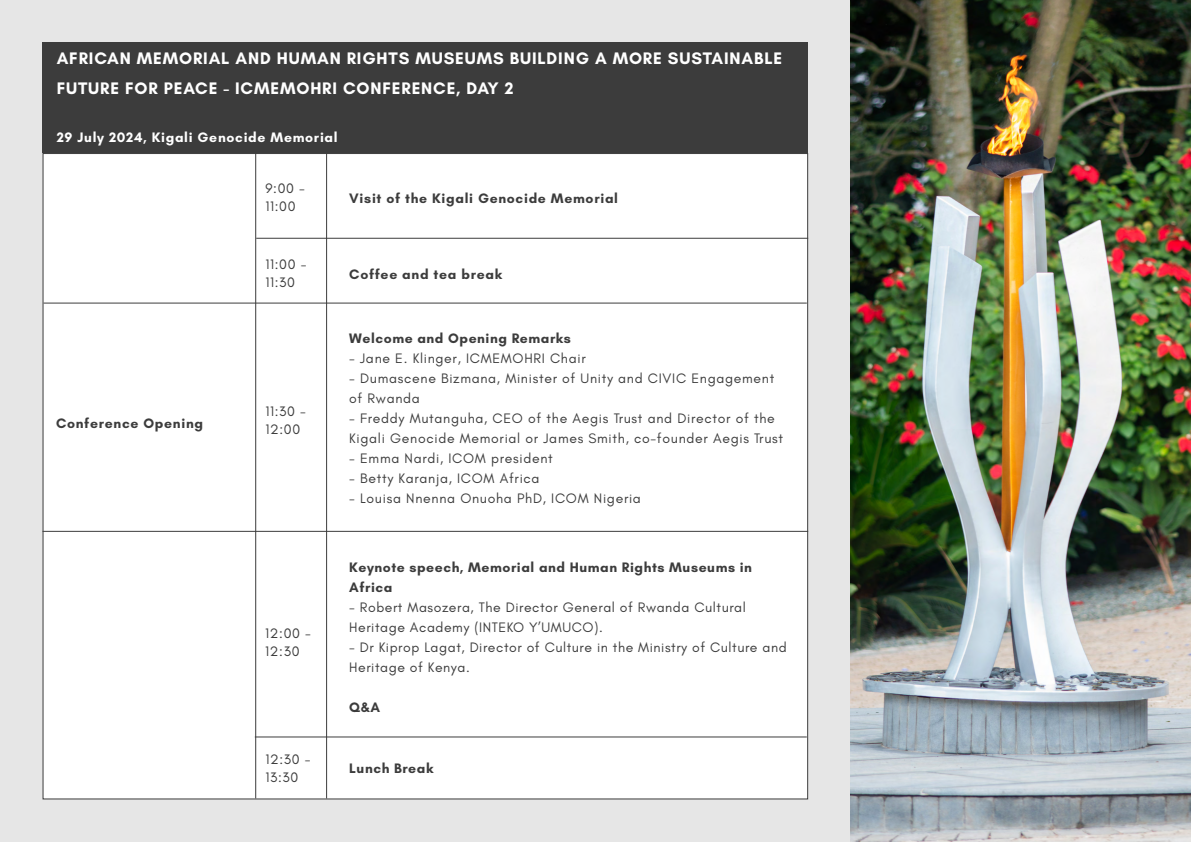
<style>
.page{position:relative;width:1191px;height:842px;background:#e6e6e6}
.page>*{position:absolute;margin:0;border:0;box-sizing:border-box;transform-origin:0 0}
.t1{font:700 17px/30px "Glacial Indifference";letter-spacing:.05em;color:#fff}
.t2{font:14px/18px "Glacial Indifference";letter-spacing:.05em;color:#3c3c3c}
.t3{font:700 14px/20px "Glacial Indifference";letter-spacing:.04em;color:#3c3c3c}
.t4{font:700 14px "Glacial Indifference";letter-spacing:.05em;color:#fff}
</style>
<div class="page">
<div style="left:43px;top:43px;width:765px;height:110px;background:#3c3c3c"></div>
<div style="left:43px;top:153px;width:765px;height:646px;background:#fff;border:1px solid #3c3c3c"></div>
<hr style="left:255px;top:153px;width:1px;height:645px;background:#3c3c3c">
<hr style="left:326px;top:153px;width:1px;height:645px;background:#3c3c3c">
<hr style="left:256px;top:238px;width:552px;height:1px;background:#3c3c3c">
<hr style="left:255px;top:736px;width:551px;height:1px;background:#3c3c3c">
<hr style="left:44px;top:303px;width:762px;height:1px;background:#3c3c3c">
<hr style="left:43px;top:531px;width:765px;height:1px;background:#3c3c3c">
<img style="left:850px;top:0;width:341px;height:842px">
<p class="t1" style="left:57px;top:43px;width:727px">AFRICAN MEMORIAL AND HUMAN RIGHTS MUSEUMS BUILDING A MORE SUSTAINABLE<br>FUTURE FOR PEACE - ICMEMOHRI CONFERENCE, DAY 2</p>
<p class="t4" style="left:57px;top:129px;width:282px">29 July 2024, Kigali Genocide Memorial</p>
<p class="t2" style="left:265px;top:180px;width:41px">9:00 -<br>11:00</p>
<p class="t3" style="left:349px;top:188px;width:270px">Visit of the Kigali Genocide Memorial</p>
<p class="t3" style="left:56px;top:413px;width:149px">Conference Opening</p>
<p class="t2" style="left:265px;top:256px;width:43px">11:00 -<br>11:30</p>
<p class="t2" style="left:265px;top:402px;width:42px">11:30 -<br>12:00</p>
<p class="t2" style="left:265px;top:625px;width:47px">12:00 -<br>12:30</p>
<p class="t2" style="left:265px;top:750px;width:47px">12:30 -<br>13:30</p>
<p class="t3" style="left:349px;top:264px;width:154px">Coffee and tea break</p>
<p class="t3" style="left:349px;top:328px;width:223px">Welcome and Opening Remarks</p>
<p class="t2" style="left:349px;top:349px;width:238px">- Jane E. Klinger, ICMEMOHRI Chair</p>
<p class="t2" style="left:349px;top:368px;width:426px;line-height:20px">- Dumascene Bizmana, Minister of Unity and CIVIC Engagement of Rwanda</p>
<p class="t2" style="left:349px;top:408px;width:435px;line-height:20px">- Freddy Mutanguha, CEO of the Aegis Trust and Director of the<br>Kigali Genocide Memorial or James Smith, co-founder Aegis Trust</p>
<p class="t2" style="left:349px;top:449px;width:205px">- Emma Nardi, ICOM president</p>
<p class="t2" style="left:349px;top:469px;width:192px">- Betty Karanja, ICOM Africa</p>
<p class="t2" style="left:349px;top:489px;width:293px">- Louisa Nnenna Onuoha PhD, ICOM Nigeria</p>
<p class="t3" style="left:349px;top:557px;width:404px">Keynote speech, Memorial and Human Rights Museums in<br>Africa</p>
<p class="t2" style="left:349px;top:597px;width:398px;line-height:20px">- Robert Masozera, The Director General of Rwanda Cultural<br>Heritage Academy (INTEKO Y’UMUCO).</p>
<p class="t2" style="left:349px;top:637px;width:439px;line-height:20px">- Dr Kiprop Lagat, Director of Culture in the Ministry of Culture and<br>Heritage of Kenya.</p>
<p class="t3" style="left:349px;top:697px;width:32px">Q&amp;A</p>
<p class="t3" style="left:349px;top:758px;width:86px">Lunch Break</p>
</div>
